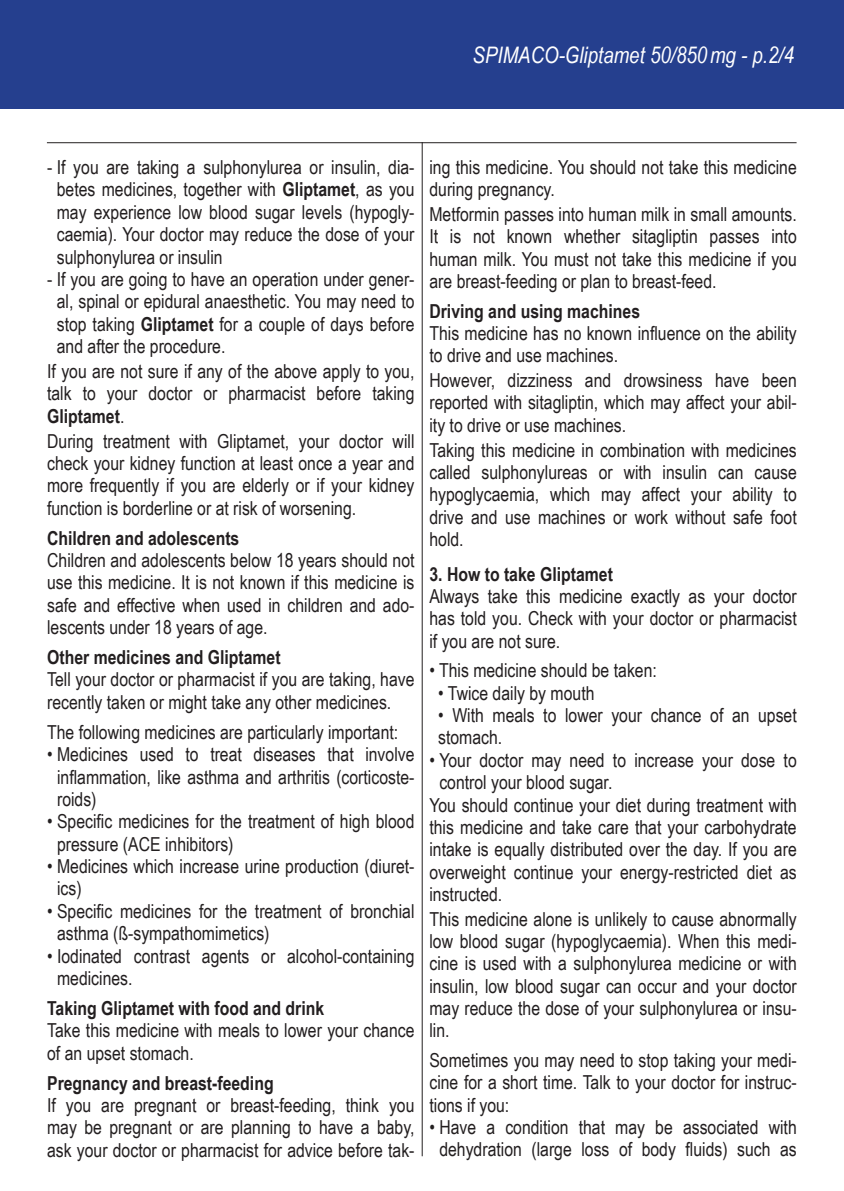
<style>
.page{position:relative;width:844px;height:1191px;background:#fff}
.page>*{position:absolute;margin:0;border:0;box-sizing:border-box;transform-origin:0 0}
.t1{font:italic 22.75px "Arial Narrow";color:#fff}
.t2{font:19.25px/22.4px "Arial Narrow";color:#231f20;text-align:justify}
.t3{font:700 19.25px "Arial Narrow";color:#231f20}
.s1{font-weight:700}
</style>
<div class="page">
<div style="left:0;top:0;width:843px;height:109px;background:#253f8e"></div>
<hr style="left:47px;top:142px;width:749px;height:1px;background:#231f20">
<hr style="left:422px;top:142px;width:1px;height:1014px;background:#231f20">
<p class="t1" style="left:472px;top:39px;width:323px">SPIMACO-Gliptamet 50/850mg - p.2/4</p>
<p class="t2" style="left:57px;top:155px;width:359px;text-indent:-10px">- If you are taking a sulphonylurea or insulin, dia&shy;betes medicines, together with <span class="s1">Gliptamet</span>, as you may experience low blood sugar levels (hypogly&shy;caemia). Your doctor may reduce the dose of your sulphonylurea or insulin</p>
<p class="t2" style="left:57px;top:267px;width:359px;text-indent:-10px">- If you are going to have an operation under gener&shy;al, spinal or epidural anaesthetic. You may need to stop taking <span class="s1">Gliptamet</span> for a couple of days before and after the procedure.</p>
<p class="t2" style="left:47px;top:359px;width:369px">If you are not sure if any of the above apply to you, talk to your doctor or pharmacist before taking <span class="s1">Gliptamet</span>.</p>
<p class="t2" style="left:47px;top:429px;width:369px">During treatment with Gliptamet, your doctor will check your kidney function at least once a year and more frequently if you are elderly or if your kidney function is borderline or at risk of worsening.</p>
<p class="t3" style="left:47px;top:523px;width:194px">Children and adolescents</p>
<p class="t2" style="left:47px;top:548px;width:369px">Children and adolescents below 18 years should not use this medicine. It is not known if this medicine is safe and effective when used in children and ado&shy;lescents under 18 years of age.</p>
<p class="t3" style="left:47px;top:643px;width:235px">Other medicines and Gliptamet</p>
<p class="t2" style="left:47px;top:668px;width:369px">Tell your doctor or pharmacist if you are taking, have recently taken or might take any other medicines.</p>
<p class="t2" style="left:47px;top:720px;width:352px">The following medicines are particularly important:</p>
<p class="t2" style="left:57px;top:742px;width:359px;text-indent:-10px">• Medicines used to treat diseases that involve inflammation, like asthma and arthritis (corticoste&shy;roids)</p>
<p class="t2" style="left:57px;top:809px;width:359px;text-indent:-10px">• Specific medicines for the treatment of high blood pressure (ACE inhibitors)</p>
<p class="t2" style="left:57px;top:854px;width:359px;text-indent:-10px">• Medicines which increase urine production (diuret&shy;ics)</p>
<p class="t2" style="left:57px;top:899px;width:359px;text-indent:-10px">• Specific medicines for the treatment of bronchial asthma (ß-sympathomimetics)</p>
<p class="t2" style="left:57px;top:944px;width:359px;text-indent:-10px">• Iodinated contrast agents or alcohol-containing medicines.</p>
<p class="t3" style="left:47px;top:993px;width:278px">Taking Gliptamet with food and drink</p>
<p class="t2" style="left:47px;top:1018px;width:369px">Take this medicine with meals to lower your chance of an upset stomach.</p>
<p class="t3" style="left:47px;top:1068px;width:228px">Pregnancy and breast-feeding</p>
<p class="t2" style="left:47px;top:1093px;width:369px">If you are pregnant or breast-feeding, think you may be pregnant or are planning to have a baby, ask your doctor or pharmacist for advice before tak-</p>
<p class="t2" style="left:429px;top:155px;width:369px">ing this medicine. You should not take this medicine during pregnancy.</p>
<p class="t2" style="left:429px;top:202px;width:369px">Metformin passes into human milk in small amounts.<br>It is not known whether sitagliptin passes into human milk. You must not take this medicine if you are breast-feeding or plan to breast-feed.</p>
<p class="t3" style="left:429px;top:296px;width:212px">Driving and using machines</p>
<p class="t2" style="left:429px;top:321px;width:369px">This medicine has no known influence on the ability to drive and use machines.</p>
<p class="t2" style="left:429px;top:368px;width:369px">However, dizziness and drowsiness have been reported with sitagliptin, which may affect your abil&shy;ity to drive or use machines.</p>
<p class="t2" style="left:429px;top:438px;width:369px">Taking this medicine in combination with medicines called sulphonylureas or with insulin can cause hypoglycaemia, which may affect your ability to drive and use machines or work without safe foot hold.</p>
<p class="t3" style="left:429px;top:559px;width:185px">3. How to take Gliptamet</p>
<p class="t2" style="left:429px;top:584px;width:369px">Always take this medicine exactly as your doctor has told you. Check with your doctor or pharmacist if you are not sure.</p>
<p class="t2" style="left:429px;top:659px;width:229px">• This medicine should be taken:</p>
<p class="t2" style="left:438px;top:681px;width:158px">• Twice daily by mouth</p>
<p class="t2" style="left:438px;top:703px;width:360px">• With meals to lower your chance of an upset stomach.</p>
<p class="t2" style="left:429px;top:748px;width:369px">• Your doctor may need to increase your dose to</p>
<p class="t2" style="left:439px;top:770px;width:174px">control your blood sugar.</p>
<p class="t2" style="left:429px;top:793px;width:369px">You should continue your diet during treatment with</p>
<p class="t2" style="left:429px;top:815px;width:369px">this medicine and take care that your carbohydrate</p>
<p class="t2" style="left:429px;top:837px;width:369px">intake is equally distributed over the day. If you are</p>
<p class="t2" style="left:429px;top:859px;width:369px">overweight continue your energy-restricted diet as</p>
<p class="t2" style="left:429px;top:882px;width:74px">instructed.</p>
<p class="t2" style="left:429px;top:907px;width:369px">This medicine alone is unlikely to cause abnormally low blood sugar (hypoglycaemia). When this medi&shy;cine is used with a sulphonylurea medicine or with insulin, low blood sugar can occur and your doctor may reduce the dose of your sulphonylurea or insu&shy;lin.</p>
<p class="t2" style="left:429px;top:1048px;width:369px">Sometimes you may need to stop taking your medi&shy;cine for a short time. Talk to your doctor for instruc&shy;tions if you:</p>
<p class="t2" style="left:429px;top:1115px;width:369px;text-align:center">• Have a condition that may be associated with dehydration (large loss of body fluids) such as</p>
</div>
